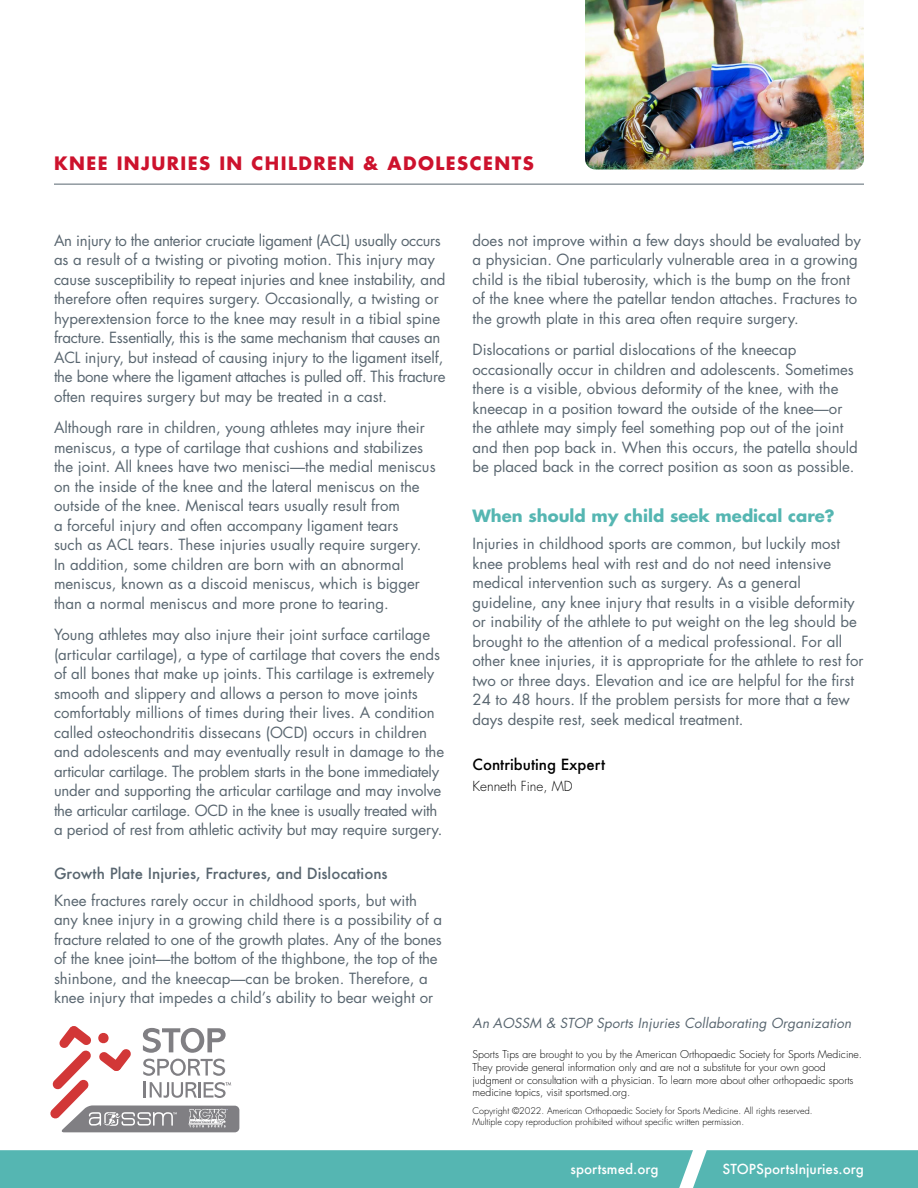
<style>
.page{position:relative;width:918px;height:1188px;background:#fff}
.page>*{position:absolute;margin:0;border:0;box-sizing:border-box;transform-origin:0 0}
.t1{font:700 18px "Futura";letter-spacing:.08em;color:#cd122d}
.t2{font:700 16.5px "Futura";color:#55b6b2}
.t3{font:15px/19.5px "Futura";color:#596670}
.t4{font:500 15px "Futura";color:#596670}
.t5{font:500 15px "Futura";color:#000}
.t6{font:italic 13.5px "Futura";letter-spacing:.01em;color:#596670}
.t7{font:500 13.5px "Futura";color:#fff}
.t8{font:300 13.5px "Futura";color:#000}
.t9{font:300 10.5px/12.6px "Futura";color:#000}
.t10{font:300 9px/10.8px "Futura";color:#000}
</style>
<div class="page">
<div style="left:0;top:1150px;width:918px;height:38px;background:#55b6b2"></div>
<hr style="left:54px;top:184px;width:810px;height:1px;background:#596670">
<svg style="left:50px;top:1026px;width:189px;height:106px"></svg>
<hr style="left:189px;top:1124px;width:33px;height:1px;background:#fff">
<img style="left:585px;top:0;width:279px;height:170px">
<p class="t1" style="left:54px;top:150px;width:481px">KNEE INJURIES IN CHILDREN &amp; ADOLESCENTS</p>
<p class="t3" style="left:54px;top:230px;width:393px">An injury to the anterior cruciate ligament (ACL) usually occurs as a result of a twisting or pivoting motion. This injury may cause susceptibility to repeat injuries and knee instability, and therefore often requires surgery. Occasionally, a twisting or hyperextension force to the knee may result in a tibial spine fracture. Essentially, this is the same mechanism that causes an ACL injury, but instead of causing injury to the ligament itself, the bone where the ligament attaches is pulled off. This fracture often requires surgery but may be treated in a cast.</p>
<p class="t3" style="left:54px;top:418px;width:383px">Although rare in children, young athletes may injure their meniscus, a type of cartilage that cushions and stabilizes the joint. All knees have two menisci—the medial meniscus on the inside of the knee and the lateral meniscus on the outside of the knee. Meniscal tears usually result from<br>a forceful injury and often accompany ligament tears<br>such as ACL tears. These injuries usually require surgery.<br>In addition, some children are born with an abnormal meniscus, known as a discoid meniscus, which is bigger than a normal meniscus and more prone to tearing.</p>
<p class="t3" style="left:54px;top:625px;width:392px">Young athletes may also injure their joint surface cartilage (articular cartilage), a type of cartilage that covers the ends of all bones that make up joints. This cartilage is extremely smooth and slippery and allows a person to move joints comfortably millions of times during their lives. A condition called osteochondritis dissecans (OCD) occurs in children and adolescents and may eventually result in damage to the articular cartilage. The problem starts in the bone immediately under and supporting the articular cartilage and may involve the articular cartilage. OCD in the knee is usually treated with a period of rest from athletic activity but may require surgery.</p>
<p class="t4" style="left:54px;top:863px;width:335px">Growth Plate Injuries, Fractures, and Dislocations</p>
<p class="t3" style="left:54px;top:890px;width:390px">Knee fractures rarely occur in childhood sports, but with any knee injury in a growing child there is a possibility of a fracture related to one of the growth plates. Any of the bones of the knee joint—the bottom of the thighbone, the top of the shinbone, and the kneecap—can be broken. Therefore, a knee injury that impedes a child’s ability to bear weight or</p>
<p class="t3" style="left:472px;top:230px;width:390px">does not improve within a few days should be evaluated by a physician. One particularly vulnerable area in a growing child is the tibial tuberosity, which is the bump on the front of the knee where the patellar tendon attaches. Fractures to the growth plate in this area often require surgery.</p>
<p class="t3" style="left:472px;top:340px;width:387px">Dislocations or partial dislocations of the kneecap occasionally occur in children and adolescents. Sometimes there is a visible, obvious deformity of the knee, with the kneecap in a position toward the outside of the knee—or the athlete may simply feel something pop out of the joint and then pop back in. When this occurs, the patella should be placed back in the correct position as soon as possible.</p>
<p class="t2" style="left:472px;top:504px;width:364px">When should my child seek medical care?</p>
<p class="t3" style="left:472px;top:534px;width:393px">Injuries in childhood sports are common, but luckily most knee problems heal with rest and do not need intensive medical intervention such as surgery. As a general guideline, any knee injury that results in a visible deformity or inability of the athlete to put weight on the leg should be brought to the attention of a medical professional. For all other knee injuries, it is appropriate for the athlete to rest for two or three days. Elevation and ice are helpful for the first 24 to 48 hours. If the problem persists for more that a few days despite rest, seek medical treatment.</p>
<p class="t5" style="left:472px;top:754px;width:134px">Contributing Expert</p>
<p class="t8" style="left:472px;top:777px;width:102px">Kenneth Fine, MD</p>
<p class="t6" style="left:472px;top:1014px;width:380px">An AOSSM &amp; STOP Sports Injuries Collaborating Organization</p>
<p class="t9" style="left:472px;top:1048px;width:391px">Sports Tips are brought to you by the American Orthopaedic Society for Sports Medicine.<br>They provide general information only and are not a substitute for your own good judgment or consultation with a physician. To learn more about other orthopaedic sports medicine topics, visit sportsmed.org.</p>
<p class="t10" style="left:472px;top:1106px;width:342px">Copyright ©2022. American Orthopaedic Society for Sports Medicine. All rights reserved.<br>Multiple copy reproduction prohibited without specific written permission.</p>
<p class="t7" style="left:571px;top:1160px;width:90px">sportsmed.org</p>
<p class="t7" style="left:723px;top:1160px;width:143px">STOPSportsInjuries.org</p>
</div>
